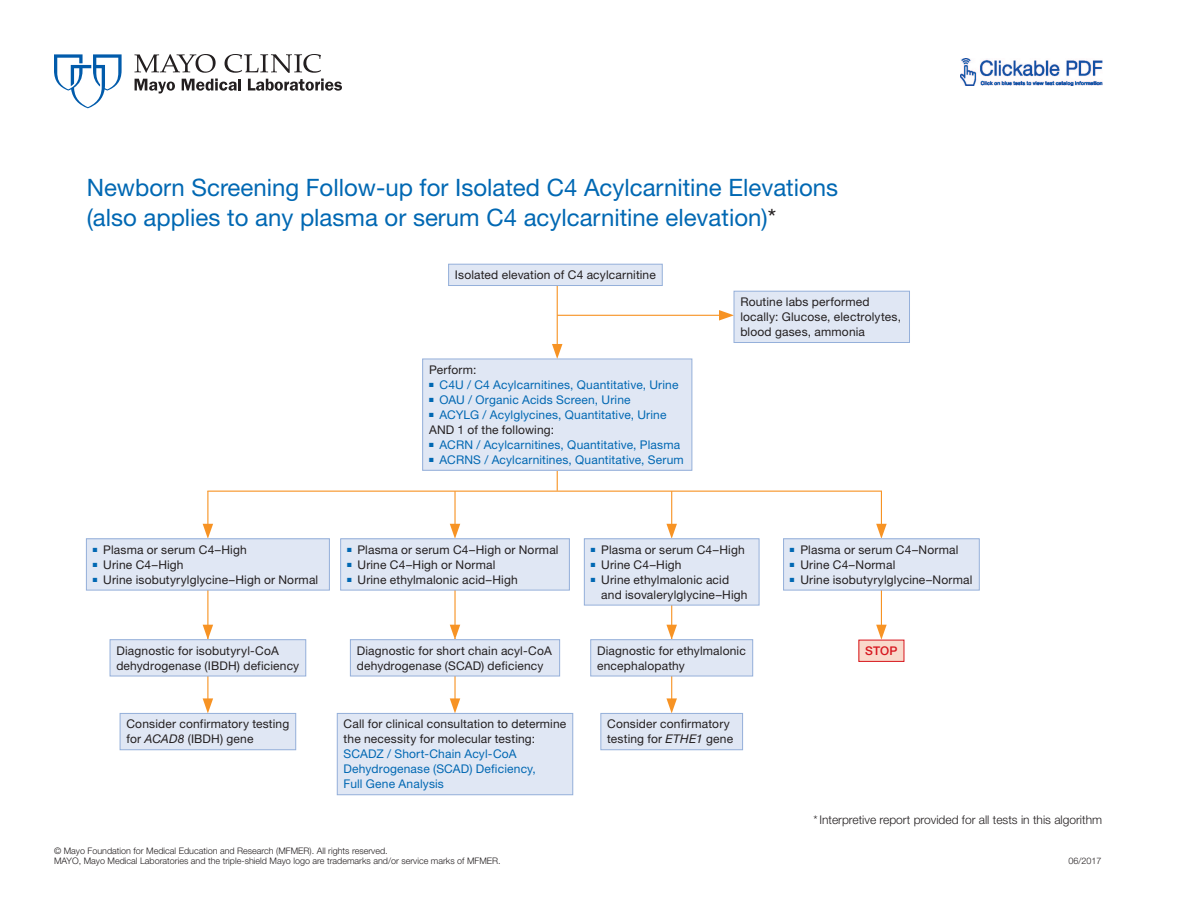
<style>
.page{position:relative;width:1188px;height:918px;background:#fff}
.page>*{position:absolute;margin:0;border:0;box-sizing:border-box;transform-origin:0 0}
.t1{font:24px/30px "Helvetica Neue LT Std";color:#0168b3}
.t2{font:12px/15px "Helvetica Neue LT Std";letter-spacing:.015em;color:#231f20}
.t3{font:12px/15px "Helvetica Neue LT Std";letter-spacing:.015em;color:#0168b3}
.t4{font:300 12px "Helvetica Neue LT Std";color:#231f20}
.t5{font:500 12px "Helvetica Neue LT Std";color:#d7171f}
.t6{font:300 9px/10.5px "Helvetica Neue LT Std";color:#231f20}
.s1{color:#231f20}
.s2{font-style:italic}
</style>
<div class="page">
<svg style="left:135px;top:79px;width:40px;height:15px"></svg>
<svg style="left:182px;top:79px;width:59px;height:12px"></svg>
<svg style="left:248px;top:79px;width:94px;height:12px"></svg>
<svg style="left:54px;top:54px;width:68px;height:54px"></svg>
<svg style="left:225px;top:54px;width:96px;height:19px"></svg>
<svg style="left:134px;top:54px;width:82px;height:19px"></svg>
<hr style="left:557px;top:416px;width:1px;height:75px;background:#f79324">
<hr style="left:671px;top:638px;width:1px;height:64px;background:#f79324">
<svg style="left:666px;top:698px;width:11px;height:15px"></svg>
<hr style="left:207px;top:631px;width:1px;height:75px;background:#f79324">
<svg style="left:203px;top:698px;width:10px;height:15px"></svg>
<hr style="left:454px;top:559px;width:2px;height:73px;background:#f79324">
<svg style="left:450px;top:625px;width:10px;height:13px"></svg>
<hr style="left:454px;top:638px;width:2px;height:68px;background:#f79324">
<hr style="left:881px;top:583px;width:1px;height:49px;background:#f79324">
<hr style="left:671px;top:559px;width:1px;height:72px;background:#f79324">
<hr style="left:207px;top:491px;width:675px;height:1px;background:#f79324">
<hr style="left:207px;top:585px;width:1px;height:47px;background:#f79324">
<svg style="left:876px;top:625px;width:11px;height:15px"></svg>
<svg style="left:666px;top:625px;width:11px;height:14px"></svg>
<svg style="left:203px;top:625px;width:10px;height:14px"></svg>
<svg style="left:450px;top:698px;width:10px;height:15px"></svg>
<svg style="left:450px;top:524px;width:10px;height:14px"></svg>
<svg style="left:666px;top:524px;width:11px;height:14px"></svg>
<hr style="left:454px;top:491px;width:2px;height:40px;background:#f79324">
<hr style="left:671px;top:491px;width:1px;height:40px;background:#f79324">
<hr style="left:557px;top:281px;width:1px;height:66px;background:#f79324">
<svg style="left:552px;top:344px;width:10px;height:15px"></svg>
<hr style="left:557px;top:315px;width:170px;height:1px;background:#f79324">
<svg style="left:719px;top:310px;width:15px;height:11px"></svg>
<svg style="left:203px;top:524px;width:10px;height:14px"></svg>
<svg style="left:876px;top:524px;width:11px;height:14px"></svg>
<hr style="left:207px;top:491px;width:1px;height:40px;background:#f79324">
<hr style="left:881px;top:491px;width:1px;height:40px;background:#f79324">
<div style="left:859px;top:640px;width:45px;height:21px;background:#f9d9cb"></div>
<div style="left:859px;top:640px;width:45px;height:22px;border:1px solid #d7171f"></div>
<div style="left:784px;top:539px;width:195px;height:51px;background:#e0e7f4"></div>
<div style="left:783px;top:538px;width:197px;height:52px;border:1px solid #95b0da"></div>
<div style="left:86px;top:539px;width:243px;height:51px;background:#e0e7f4"></div>
<div style="left:86px;top:538px;width:244px;height:52px;border:1px solid #95b0da"></div>
<div style="left:110px;top:640px;width:196px;height:36px;background:#e0e7f4"></div>
<div style="left:110px;top:639px;width:196px;height:37px;border:1px solid #95b0da"></div>
<div style="left:120px;top:713px;width:176px;height:37px;background:#e0e7f4"></div>
<div style="left:120px;top:713px;width:176px;height:37px;border:1px solid #95b0da"></div>
<div style="left:341px;top:539px;width:228px;height:51px;background:#e0e7f4"></div>
<div style="left:340px;top:538px;width:230px;height:52px;border:1px solid #95b0da"></div>
<div style="left:350px;top:640px;width:210px;height:36px;background:#e0e7f4"></div>
<div style="left:350px;top:639px;width:210px;height:37px;border:1px solid #95b0da"></div>
<div style="left:337px;top:713px;width:236px;height:82px;background:#e0e7f4"></div>
<div style="left:337px;top:713px;width:236px;height:82px;border:1px solid #95b0da"></div>
<div style="left:584px;top:539px;width:175px;height:66px;background:#e0e7f4"></div>
<div style="left:584px;top:538px;width:175px;height:67px;border:1px solid #95b0da"></div>
<div style="left:591px;top:640px;width:162px;height:36px;background:#e0e7f4"></div>
<div style="left:590px;top:639px;width:163px;height:37px;border:1px solid #95b0da"></div>
<div style="left:601px;top:713px;width:142px;height:37px;background:#e0e7f4"></div>
<div style="left:600px;top:713px;width:143px;height:37px;border:1px solid #95b0da"></div>
<div style="left:449px;top:264px;width:213px;height:22px;background:#e0e7f4"></div>
<div style="left:448px;top:264px;width:215px;height:22px;border:1px solid #95b0da"></div>
<div style="left:423px;top:359px;width:269px;height:111px;background:#e0e7f4"></div>
<div style="left:422px;top:359px;width:270px;height:112px;border:1px solid #95b0da"></div>
<div style="left:734px;top:291px;width:176px;height:52px;background:#e0e7f4"></div>
<div style="left:734px;top:291px;width:176px;height:52px;border:1px solid #95b0da"></div>
<img style="left:960px;top:58px;width:142px;height:27px">
<h1 class="t1" style="left:87px;top:173px;width:753px">Newborn Screening Follow-up for Isolated C4 Acylcarnitine Elevations (also applies to any plasma or serum C4 acylcarnitine elevation)<span class="s1">*</span></h1>
<p class="t2" style="left:455px;top:267px;width:202px">Isolated elevation of C4 acylcarnitine</p>
<p class="t2" style="left:429px;top:362px;width:49px">Perform:</p>
<p class="t3" style="left:429px;top:377px;width:251px">■ C4U / C4 Acylcarnitines, Quantitative, Urine</p>
<p class="t3" style="left:429px;top:392px;width:203px">■ OAU / Organic Acids Screen, Urine</p>
<p class="t3" style="left:429px;top:407px;width:239px">■ ACYLG / Acylglycines, Quantitative, Urine<br><span class="s1">AND 1 of the following:</span></p>
<p class="t3" style="left:429px;top:437px;width:253px">■ ACRN / Acylcarnitines, Quantitative, Plasma</p>
<p class="t3" style="left:429px;top:452px;width:256px">■ ACRNS / Acylcarnitines, Quantitative, Serum</p>
<p class="t2" style="left:740px;top:294px;width:162px">Routine labs performed locally: Glucose, electrolytes, blood gases, ammonia</p>
<p class="t2" style="left:93px;top:542px;width:156px"><sup>■</sup> Plasma or serum C4–High</p>
<p class="t2" style="left:93px;top:557px;width:92px"><sup>■</sup> Urine C4–High</p>
<p class="t2" style="left:93px;top:572px;width:227px"><sup>■</sup> Urine isobutyrylglycine–High or Normal</p>
<p class="t2" style="left:347px;top:542px;width:213px"><sup>■</sup> Plasma or serum C4–High or Normal</p>
<p class="t2" style="left:347px;top:557px;width:150px"><sup>■</sup> Urine C4–High or Normal</p>
<p class="t2" style="left:347px;top:572px;width:172px"><sup>■</sup> Urine ethylmalonic acid–High</p>
<p class="t2" style="left:591px;top:542px;width:156px"><sup>■</sup> Plasma or serum C4–High</p>
<p class="t2" style="left:591px;top:557px;width:92px"><sup>■</sup> Urine C4–High</p>
<p class="t2" style="left:601px;top:572px;width:148px;text-indent:-10px"><sup>■</sup> Urine ethylmalonic acid and isovalerylglycine–High</p>
<p class="t2" style="left:790px;top:542px;width:170px"><sup>■</sup> Plasma or serum C4–Normal</p>
<p class="t2" style="left:790px;top:557px;width:107px"><sup>■</sup> Urine C4–Normal</p>
<p class="t2" style="left:790px;top:572px;width:184px"><sup>■</sup> Urine isobutyrylglycine–Normal</p>
<p class="t2" style="left:116px;top:643px;width:184px">Diagnostic for isobutyryl-CoA dehydrogenase (IBDH) deficiency</p>
<p class="t2" style="left:357px;top:643px;width:197px">Diagnostic for short chain acyl-CoA dehydrogenase (SCAD) deficiency</p>
<p class="t2" style="left:597px;top:643px;width:150px">Diagnostic for ethylmalonic encephalopathy</p>
<p class="t5" style="left:865px;top:644px;width:34px">STOP</p>
<p class="t2" style="left:126px;top:716px;width:164px">Consider confirmatory testing for <span class="s2">ACAD8</span> (IBDH) gene</p>
<p class="t2" style="left:344px;top:716px;width:224px">Call for clinical consultation to determine the necessity for molecular testing:</p>
<p class="t3" style="left:344px;top:746px;width:194px">SCADZ / Short-Chain Acyl-CoA<br>Dehydrogenase (SCAD) Deficiency,<br>Full Gene Analysis</p>
<p class="t2" style="left:607px;top:716px;width:127px">Consider confirmatory testing for <span class="s2">ETHE1</span> gene</p>
<p class="t4" style="left:813px;top:812px;width:290px">* Interpretive report provided for all tests in this algorithm</p>
<p class="t6" style="left:54px;top:845px;width:448px">© Mayo Foundation for Medical Education and Research (MFMER). All rights reserved.<br>MAYO, Mayo Medical Laboratories and the triple-shield Mayo logo are trademarks and/or service marks of MFMER.</p>
<p class="t6" style="left:1069px;top:855px;width:35px">06/2017</p>
</div>
